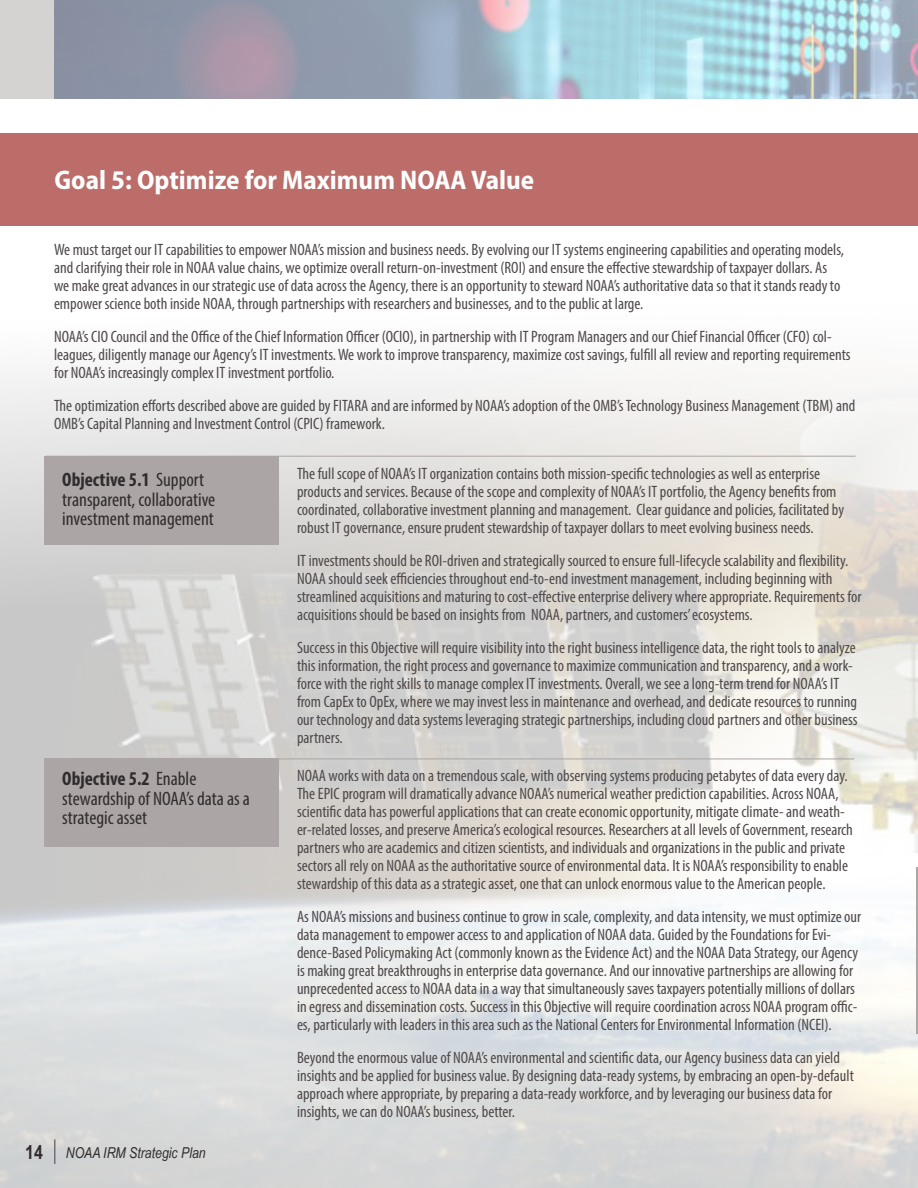
<style>
.page{position:relative;width:918px;height:1188px;background:#fff}
.page>*{position:absolute;margin:0;border:0;box-sizing:border-box;transform-origin:0 0}
.t1{font:700 semi-condensed 27px "Myriad Pro";color:#fff}
.t2{font:condensed 19.5px/19.5px "Myriad Pro";color:#302c2d}
.Body_Text{font:condensed 16.5px/18px "Myriad Pro";color:#4f494a}
.t3{font:italic 15px "Arial Narrow";color:#302c2d}
.s1{font-weight:700}
.s2{font-weight:700;font-style:normal;font-size:19.5px}
</style>
<div class="page">
<hr style="left:916px;top:867px;width:2px;height:166px;background:#aca5a5">
<hr style="left:54px;top:1139px;width:2px;height:25px;background:#786f72">
<div style="left:0;top:0;width:918px;height:99px;background:#d5d2d2"></div>
<img style="left:54px;top:0;width:864px;height:99px">
<div style="left:44px;top:758px;width:234px;height:89px;background:#aca5a5"></div>
<hr style="left:44px;top:759px;width:810px;height:1px;background:#aca5a5">
<div style="left:44px;top:456px;width:234px;height:88px;background:#aca5a5"></div>
<hr style="left:46px;top:456px;width:810px;height:1px;background:#aca5a5">
<div style="left:0;top:133px;width:918px;height:93px;background:#bc6d6a"></div>
<h2 class="t1" style="left:54px;top:163px;width:481px">Goal 5: Optimize for Maximum NOAA Value</h2>
<p class="Body_Text" style="left:54px;top:241px;width:792px">We must target our IT capabilities to empower NOAA’s mission and business needs. By evolving our IT systems engineering capabilities and operating models, and clarifying their role in NOAA value chains, we optimize overall return-on-investment (ROI) and ensure the effective stewardship of taxpayer dollars. As we make great advances in our strategic use of data across the Agency, there is an opportunity to steward NOAA’s authoritative data so that it stands ready to empower science both inside NOAA, through partnerships with researchers and businesses, and to the public at large.</p>
<p class="Body_Text" style="left:54px;top:328px;width:798px">NOAA’s CIO Council and the Office of the Chief Information Officer (OCIO), in partnership with IT Program Managers and our Chief Financial Officer (CFO) col&shy;leagues, diligently manage our Agency’s IT investments. We work to improve transparency, maximize cost savings, fulfill all review and reporting requirements for NOAA’s increasingly complex IT investment portfolio.</p>
<p class="Body_Text" style="left:54px;top:397px;width:803px">The optimization efforts described above are guided by FITARA and are informed by NOAA’s adoption of the OMB’s Technology Business Management (TBM) and<br>OMB’s Capital Planning and Investment Control (CPIC) framework.</p>
<h3 class="t2" style="left:62px;top:470px;width:155px"><span class="s1">Objective 5.1</span> Support transparent, collaborative investment management</h3>
<p class="Body_Text" style="left:297px;top:464px;width:549px">The full scope of NOAA’s IT organization contains both mission-specific technologies as well as enterprise products and services. Because of the scope and complexity of NOAA’s IT portfolio, the Agency benefits from coordinated, collaborative investment planning and management. Clear guidance and policies, facilitated by robust IT governance, ensure prudent stewardship of taxpayer dollars to meet evolving business needs.</p>
<p class="Body_Text" style="left:297px;top:551px;width:566px">IT investments should be ROI-driven and strategically sourced to ensure full-lifecycle scalability and flexibility.<br>NOAA should seek efficiencies throughout end-to-end investment management, including beginning with streamlined acquisitions and maturing to cost-effective enterprise delivery where appropriate. Requirements for acquisitions should be based on insights from NOAA, partners, and customers’ ecosystems.</p>
<p class="Body_Text" style="left:297px;top:638px;width:562px">Success in this Objective will require visibility into the right business intelligence data, the right tools to analyze this information, the right process and governance to maximize communication and transparency, and a work&shy;force with the right skills to manage complex IT investments. Overall, we see a long-term trend for NOAA’s IT from CapEx to OpEx, where we may invest less in maintenance and overhead, and dedicate resources to running our technology and data systems leveraging strategic partnerships, including cloud partners and other business partners.</p>
<h3 class="t2" style="left:62px;top:769px;width:189px"><span class="s1">Objective 5.2</span> Enable stewardship of NOAA’s data as a strategic asset</h3>
<p class="Body_Text" style="left:297px;top:766px;width:557px">NOAA works with data on a tremendous scale, with observing systems producing petabytes of data every day.<br>The EPIC program will dramatically advance NOAA’s numerical weather prediction capabilities. Across NOAA, scientific data has powerful applications that can create economic opportunity, mitigate climate- and weath&shy;er-related losses, and preserve America’s ecological resources. Researchers at all levels of Government, research partners who are academics and citizen scientists, and individuals and organizations in the public and private sectors all rely on NOAA as the authoritative source of environmental data. It is NOAA’s responsibility to enable stewardship of this data as a strategic asset, one that can unlock enormous value to the American people.</p>
<p class="Body_Text" style="left:297px;top:907px;width:566px">As NOAA’s missions and business continue to grow in scale, complexity, and data intensity, we must optimize our data management to empower access to and application of NOAA data. Guided by the Foundations for Evi&shy;dence-Based Policymaking Act (commonly known as the Evidence Act) and the NOAA Data Strategy, our Agency is making great breakthroughs in enterprise data governance. And our innovative partnerships are allowing for unprecedented access to NOAA data in a way that simultaneously saves taxpayers potentially millions of dollars in egress and dissemination costs. Success in this Objective will require coordination across NOAA program offic&shy;es, particularly with leaders in this area such as the National Centers for Environmental Information (NCEI).</p>
<p class="Body_Text" style="left:297px;top:1048px;width:558px">Beyond the enormous value of NOAA’s environmental and scientific data, our Agency business data can yield insights and be applied for business value. By designing data-ready systems, by embracing an open-by-default approach where appropriate, by preparing a data-ready workforce, and by leveraging our business data for insights, we can do NOAA’s business, better.</p>
<p class="t3" style="left:25px;top:1142px;width:182px"><span class="s2">14</span> NOAA IRM Strategic Plan</p>
</div>
